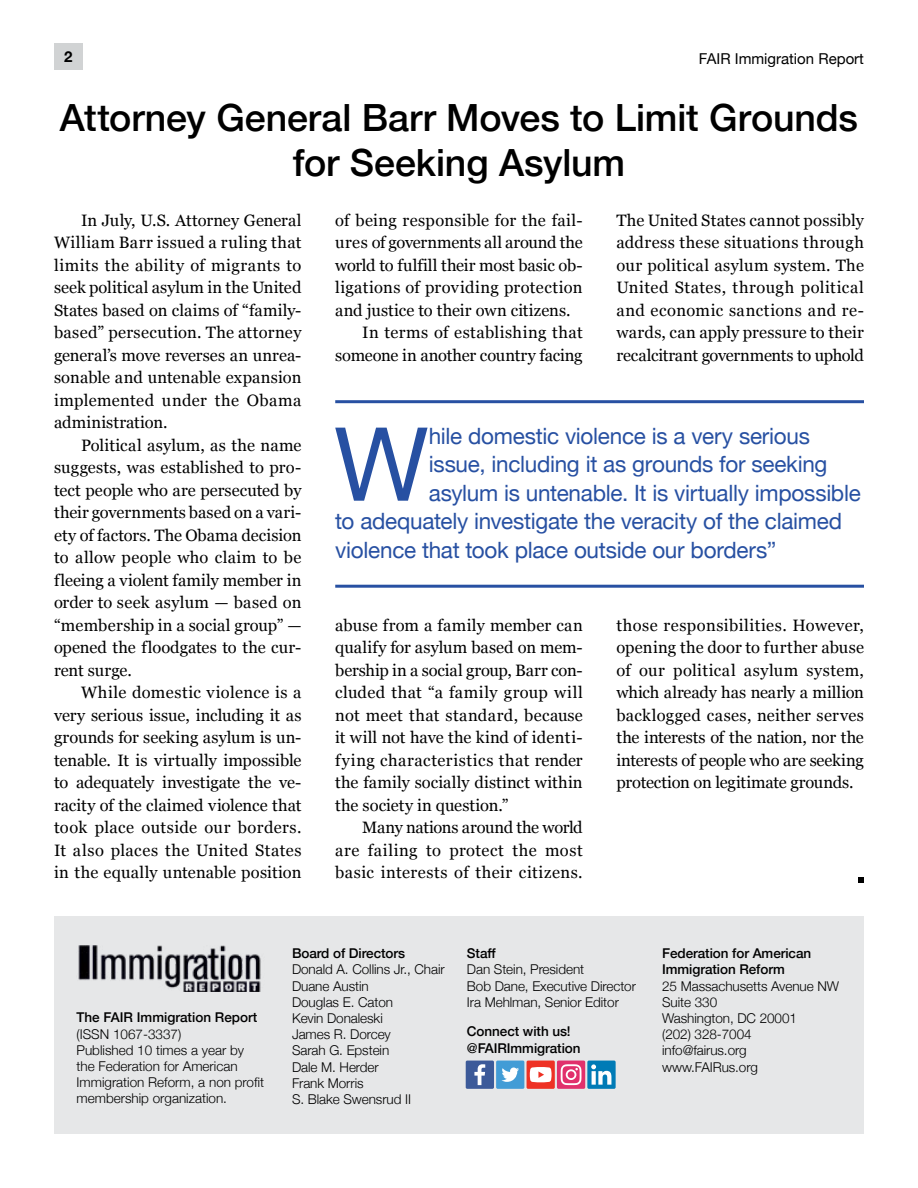
<style>
.page{position:relative;width:918px;height:1188px;background:#fff}
.page>*{position:absolute;margin:0;border:0;box-sizing:border-box;transform-origin:0 0}
.Pull_Quote{font:102.3px "Helvetica Neue";color:#2750a2}
.t1{font:500 37.5px/45px "Helvetica Neue";letter-spacing:-.005em;color:#000;text-align:center}
.Pull_Quote-2{font:22.5px "Helvetica Neue";letter-spacing:-.015em;color:#2750a2}
.Body_Paragraph{font:16.5px/22.5px "Georgia";letter-spacing:.005em;color:#000;text-align:justify}
.t2{font:15px "Helvetica Neue";color:#000}
.t3{font:700 15px "Helvetica Neue";color:#000}
.t4{font:300 13.5px/16.2px "Helvetica Neue";letter-spacing:-.005em;color:#000}
.t5{font:500 13.5px/16.2px "Helvetica Neue";letter-spacing:-.005em;color:#000}
</style>
<div class="page">
<div style="left:54px;top:43px;width:29px;height:27px;background:#d1d3d4"></div>
<svg style="left:859px;top:877px;width:5px;height:5px"></svg>
<div style="left:54px;top:917px;width:810px;height:217px;background:#e6e7e8"></div>
<div style="left:466px;top:1061px;width:28px;height:28px;background:#3c5a99;border-radius:2px"></div>
<svg style="left:474px;top:1064px;width:11px;height:21px"></svg>
<div style="left:496px;top:1061px;width:28px;height:28px;background:#429cd6;border-radius:2px"></div>
<svg style="left:501px;top:1068px;width:18px;height:14px"></svg>
<div style="left:527px;top:1061px;width:28px;height:28px;background:#ee3124;border-radius:2px"></div>
<svg style="left:530px;top:1067px;width:22px;height:15px"></svg>
<div style="left:587px;top:1061px;width:29px;height:28px;background:#007bb6;border-radius:2px"></div>
<svg style="left:591px;top:1064px;width:20px;height:21px"></svg>
<div style="left:557px;top:1061px;width:28px;height:28px;background:#e1306c;border-radius:2px"></div>
<svg style="left:561px;top:1064px;width:20px;height:21px"></svg>
<img style="left:78px;top:945px;width:183px;height:47px">
<hr style="left:335px;top:400px;width:529px;height:3px;background:#2750a2">
<hr style="left:335px;top:585px;width:529px;height:3px;background:#2750a2">
<p class="t3" style="left:64px;top:45px;width:10px">2</p>
<p class="t2" style="left:699px;top:48px;width:167px">FAIR Immigration Report</p>
<p class="t1" style="left:60px;top:92px;width:800px">Attorney General Barr Moves to Limit Grounds for Seeking Asylum</p>
<p class="Body_Paragraph" style="left:54px;top:208px;width:249px;text-indent:27px">In July, U.S. Attorney General William Barr issued a ruling that limits the ability of migrants to seek political asylum in the United States based on claims of “family&shy;based” persecution. The attorney general’s move reverses an unrea&shy;sonable and untenable expansion implemented under the Obama administration.</p>
<p class="Body_Paragraph" style="left:54px;top:433px;width:249px;text-indent:27px">Political asylum, as the name suggests, was established to pro&shy;tect people who are persecuted by their governments based on a vari&shy;ety of factors. The Obama decision to allow people who claim to be fleeing a violent family member in order to seek asylum — based on “membership in a social group” — opened the floodgates to the cur&shy;rent surge.</p>
<p class="Body_Paragraph" style="left:54px;top:680px;width:249px;text-indent:27px">While domestic violence is a very serious issue, including it as grounds for seeking asylum is un&shy;tenable. It is virtually impossible to adequately investigate the ve&shy;racity of the claimed violence that took place outside our borders.<br>It also places the United States in the equally untenable position</p>
<p class="Body_Paragraph" style="left:335px;top:208px;width:249px">of being responsible for the fail&shy;ures of governments all around the world to fulfill their most basic ob&shy;ligations of providing protection and justice to their own citizens.</p>
<p class="Body_Paragraph" style="left:335px;top:320px;width:249px;text-align:right">In terms of establishing that someone in another country facing</p>
<p class="Body_Paragraph" style="left:616px;top:208px;width:249px">The United States cannot possibly address these situations through our political asylum system. The United States, through political and economic sanctions and re&shy;wards, can apply pressure to their recalcitrant governments to uphold</p>
<p class="Pull_Quote" style="left:334px;top:391px;width:96px">W</p>
<p class="Pull_Quote-2" style="left:429px;top:419px;width:383px">hile domestic violence is a very serious</p>
<p class="Pull_Quote-2" style="left:429px;top:448px;width:400px">issue, including it as grounds for seeking</p>
<p class="Pull_Quote-2" style="left:429px;top:476px;width:434px">asylum is untenable. It is virtually impossible</p>
<p class="Pull_Quote-2" style="left:335px;top:505px;width:508px">to adequately investigate the veracity of the claimed</p>
<p class="Pull_Quote-2" style="left:335px;top:533px;width:443px">violence that took place outside our borders”</p>
<p class="Body_Paragraph" style="left:335px;top:613px;width:249px">abuse from a family member can qualify for asylum based on mem&shy;bership in a social group, Barr con&shy;cluded that “a family group will not meet that standard, because it will not have the kind of identi&shy;fying characteristics that render the family socially distinct within the society in question.”</p>
<p class="Body_Paragraph" style="left:335px;top:815px;width:249px;text-indent:27px">Many nations around the world are failing to protect the most basic interests of their citizens.</p>
<p class="Body_Paragraph" style="left:616px;top:613px;width:249px">those responsibilities. However, opening the door to further abuse of our political asylum system, which already has nearly a million backlogged cases, neither serves the interests of the nation, nor the interests of people who are seeking protection on legitimate grounds.</p>
<p class="t5" style="left:77px;top:1008px;width:182px">The FAIR Immigration Report</p>
<p class="t4" style="left:77px;top:1025px;width:189px">(ISSN 1067-3337)<br>Published 10 times a year by the Federation for American<br>Immigration Reform, a non profit membership organization.</p>
<p class="t5" style="left:292px;top:944px;width:115px">Board of Directors</p>
<p class="t4" style="left:292px;top:960px;width:154px">Donald A. Collins Jr., Chair</p>
<p class="t4" style="left:292px;top:977px;width:78px">Duane Austin</p>
<p class="t4" style="left:292px;top:993px;width:103px">Douglas E. Caton</p>
<p class="t4" style="left:292px;top:1009px;width:92px">Kevin Donaleski</p>
<p class="t4" style="left:292px;top:1025px;width:100px">James R. Dorcey</p>
<p class="t4" style="left:292px;top:1041px;width:99px">Sarah G. Epstein</p>
<p class="t4" style="left:292px;top:1058px;width:88px">Dale M. Herder</p>
<p class="t4" style="left:292px;top:1074px;width:73px">Frank Morris</p>
<p class="t4" style="left:292px;top:1090px;width:121px">S. Blake Swensrud II</p>
<p class="t5" style="left:467px;top:944px;width:30px">Staff</p>
<p class="t4" style="left:467px;top:960px;width:119px">Dan Stein, President</p>
<p class="t4" style="left:467px;top:977px;width:170px">Bob Dane, Executive Director</p>
<p class="t4" style="left:467px;top:993px;width:153px">Ira Mehlman, Senior Editor</p>
<p class="t5" style="left:467px;top:1022px;width:105px">Connect with us!</p>
<p class="t5" style="left:467px;top:1039px;width:115px">@FAIRImmigration</p>
<p class="t5" style="left:662px;top:944px;width:151px">Federation for American<br>Immigration Reform</p>
<p class="t4" style="left:662px;top:977px;width:178px">25 Massachusetts Avenue NW<br>Suite 330</p>
<p class="t4" style="left:662px;top:1009px;width:136px">Washington, DC 20001</p>
<p class="t4" style="left:662px;top:1025px;width:91px">(202) 328-7004</p>
<p class="t4" style="left:662px;top:1041px;width:86px">info@fairus.org</p>
<p class="t4" style="left:662px;top:1058px;width:97px">www.FAIRus.org</p>
</div>
